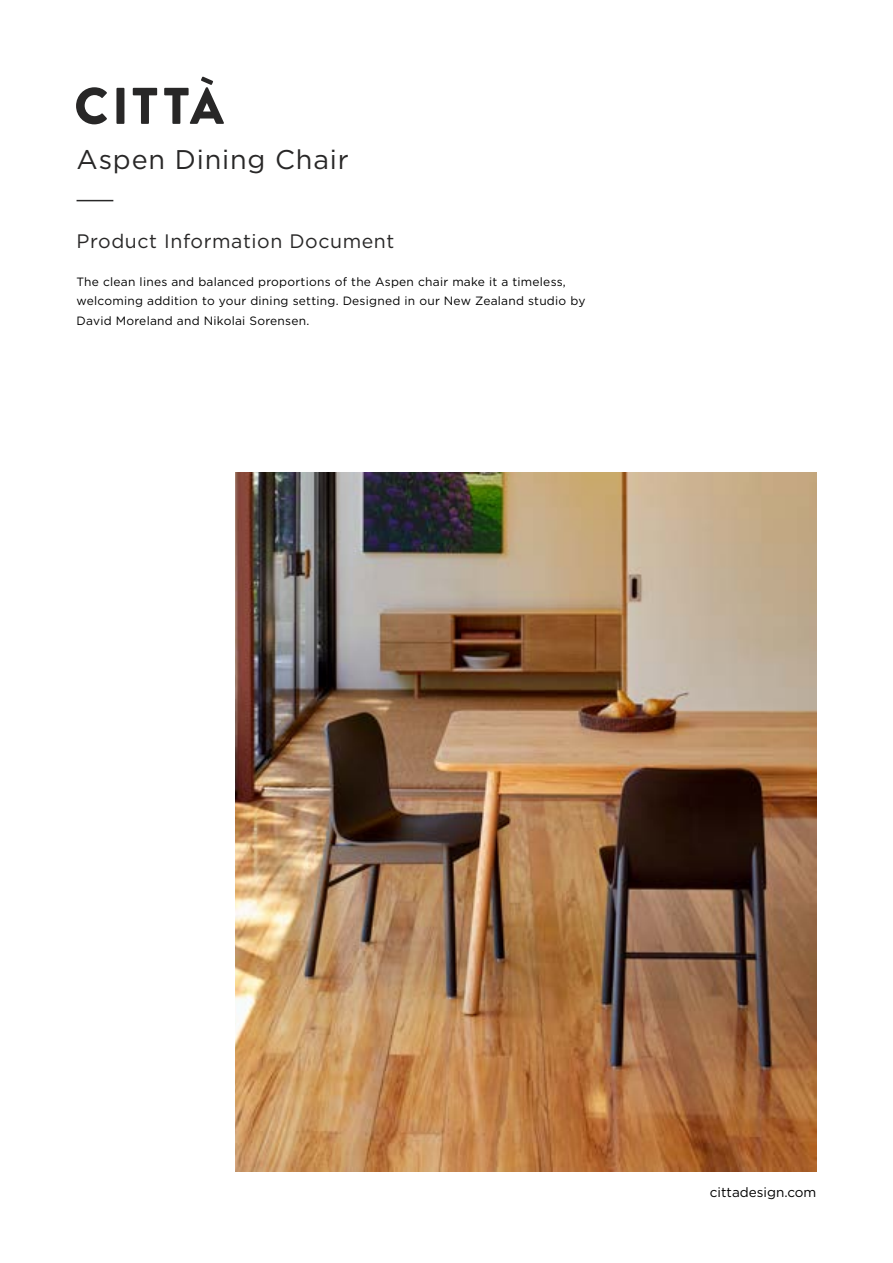
<style>
.page{position:relative;width:893px;height:1263px;background:#fff}
.page>*{position:absolute;margin:0;border:0;box-sizing:border-box;transform-origin:0 0}
.t1{font:27px "Gotham";letter-spacing:.03em;color:#282727}
.t2{font:19.5px "Gotham";letter-spacing:.03em;color:#282727}
.t3{font:13.5px "Gotham";color:#000}
.t4{font:12px/19.5px "Gotham";letter-spacing:.02em;color:#000}
</style>
<div class="page">
<svg style="left:76px;top:87px;width:31px;height:37px"></svg>
<div style="left:116px;top:88px;width:8px;height:36px;background:#282727"></div>
<svg style="left:133px;top:88px;width:24px;height:36px"></svg>
<svg style="left:164px;top:77px;width:60px;height:47px"></svg>
<hr style="left:77px;top:200px;width:36px;height:1px;background:#282727">
<img style="left:235px;top:473px;width:581px;height:698px">
<h1 class="t1" style="left:77px;top:142px;width:274px">Aspen Dining Chair</h1>
<h2 class="t2" style="left:77px;top:229px;width:319px">Product Information Document</h2>
<p class="t4" style="left:77px;top:271px;width:510px">The clean lines and balanced proportions of the Aspen chair make it a timeless, welcoming addition to your dining setting. Designed in our New Zealand studio by<br>David Moreland and Nikolai Sorensen.</p>
<p class="t3" style="left:710px;top:1183px;width:108px">cittadesign.com</p>
</div>
